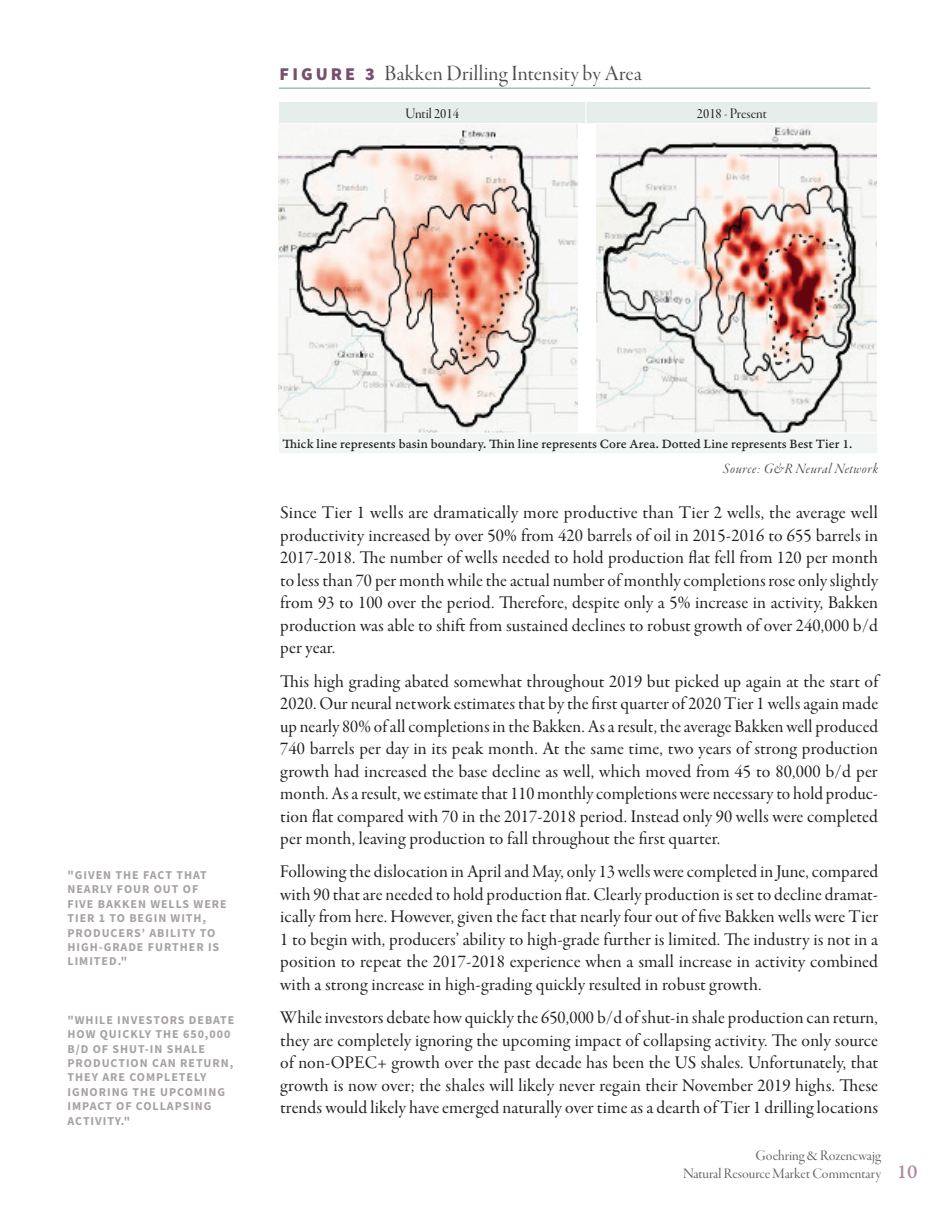
<style>
.page{position:relative;width:945px;height:1215px;background:#fff}
.page>*{position:absolute;margin:0;border:0;box-sizing:border-box;transform-origin:0 0}
.t1{font:22.5px "Garamond Premr Pro Disp";letter-spacing:.01em;color:#4c4c4f}
.t2{font:18px/22.5px "Garamond Premr Pro Subh";letter-spacing:.01em;color:#231f20;text-align:justify}
.t3{font:15px/18px "Garamond Premr Pro Disp";color:#5f5f62}
.t4{font:15px "Garamond Premr Pro It Disp";letter-spacing:.04em;color:#4c4c4f}
.t5{font:15px "Garamond Premr Pro Disp";color:#231f20}
.t6{font:13.5px "Garamond Premr Pro Med Capt";color:#231f20}
.t7{font:700 12px/14.4px "Source Sans Pro";letter-spacing:.08em;color:#a6a1a5}
.s1{font-family:"Source Sans Pro";font-weight:900;font-size:18px;color:#77506d}
.s2{font-family:"Garamond Premr Pro Med Capt";font-size:21px;color:#ac889f}
</style>
<div class="page">
<hr style="left:279px;top:88px;width:592px;height:1px;background:#759a96">
<img style="left:279px;top:124px;width:299px;height:309px">
<img style="left:596px;top:124px;width:280px;height:309px">
<div style="left:279px;top:102px;width:598px;height:21px;background:#e6eeec"></div>
<div style="left:279px;top:433px;width:599px;height:21px;background:#f1f6f4"></div>
<hr style="left:279px;top:433px;width:599px;height:1px;background:#fff">
<hr style="left:279px;top:453px;width:599px;height:1px;background:#fff">
<p class="t1" style="left:280px;top:61px;width:364px"><span class="s1">F I G U R E 3</span> Bakken Drilling Intensity by Area</p>
<p class="t5" style="left:405px;top:105px;width:55px">Until 2014</p>
<p class="t5" style="left:697px;top:105px;width:72px">2018 - Present</p>
<p class="t7" style="left:68px;top:868px;width:161px">"GIVEN THE FACT THAT<br>NEARLY FOUR OUT OF<br>FIVE BAKKEN WELLS WERE<br>TIER 1 TO BEGIN WITH,<br>PRODUCERS’ ABILITY TO<br>HIGH-GRADE FURTHER IS<br>LIMITED."</p>
<p class="t7" style="left:68px;top:1012px;width:168px">"WHILE INVESTORS DEBATE<br>HOW QUICKLY THE 650,000<br>B/D OF SHUT-IN SHALE<br>PRODUCTION CAN RETURN,<br>THEY ARE COMPLETELY<br>IGNORING THE UPCOMING<br>IMPACT OF COLLAPSING<br>ACTIVITY."</p>
<p class="t6" style="left:283px;top:436px;width:571px">Thick line represents basin boundary. Thin line represents Core Area. Dotted Line represents Best Tier 1.</p>
<p class="t4" style="left:723px;top:461px;width:156px">Source: G&amp;R Neural Network</p>
<p class="t2" style="left:280px;top:502px;width:599px">Since Tier 1 wells are dramatically more productive than Tier 2 wells, the average well productivity increased by over 50% from 420 barrels of oil in 2015-2016 to 655 barrels in 2017-2018. The number of wells needed to hold production flat fell from 120 per month to less than 70 per month while the actual number of monthly completions rose only slightly from 93 to 100 over the period. Therefore, despite only a 5% increase in activity, Bakken production was able to shift from sustained declines to robust growth of over 240,000 b/d per year.</p>
<p class="t2" style="left:280px;top:671px;width:599px">This high grading abated somewhat throughout 2019 but picked up again at the start of 2020. Our neural network estimates that by the first quarter of 2020 Tier 1 wells again made up nearly 80% of all completions in the Bakken. As a result, the average Bakken well produced 740 barrels per day in its peak month. At the same time, two years of strong production growth had increased the base decline as well, which moved from 45 to 80,000 b/d per month. As a result, we estimate that 110 monthly completions were necessary to hold produc&shy;tion flat compared with 70 in the 2017-2018 period. Instead only 90 wells were completed per month, leaving production to fall throughout the first quarter.</p>
<p class="t2" style="left:280px;top:862px;width:600px">Following the dislocation in April and May, only 13 wells were completed in June, compared with 90 that are needed to hold production flat. Clearly production is set to decline dramat&shy;ically from here. However, given the fact that nearly four out of five Bakken wells were Tier 1 to begin with, producers’ ability to high-grade further is limited. The industry is not in a position to repeat the 2017-2018 experience when a small increase in activity combined with a strong increase in high-grading quickly resulted in robust growth.</p>
<p class="t2" style="left:280px;top:1007px;width:599px">While investors debate how quickly the 650,000 b/d of shut-in shale production can return, they are completely ignoring the upcoming impact of collapsing activity. The only source of non-OPEC+ growth over the past decade has been the US shales. Unfortunately, that growth is now over; the shales will likely never regain their November 2019 highs. These trends would likely have emerged naturally over time as a dearth of Tier 1 drilling locations</p>
<p class="t3" style="left:683px;top:1147px;width:236px;text-indent:73px">Goehring &amp; Rozencwajg<br>Natural Resource Market Commentary <span class="s2">10</span></p>
</div>
